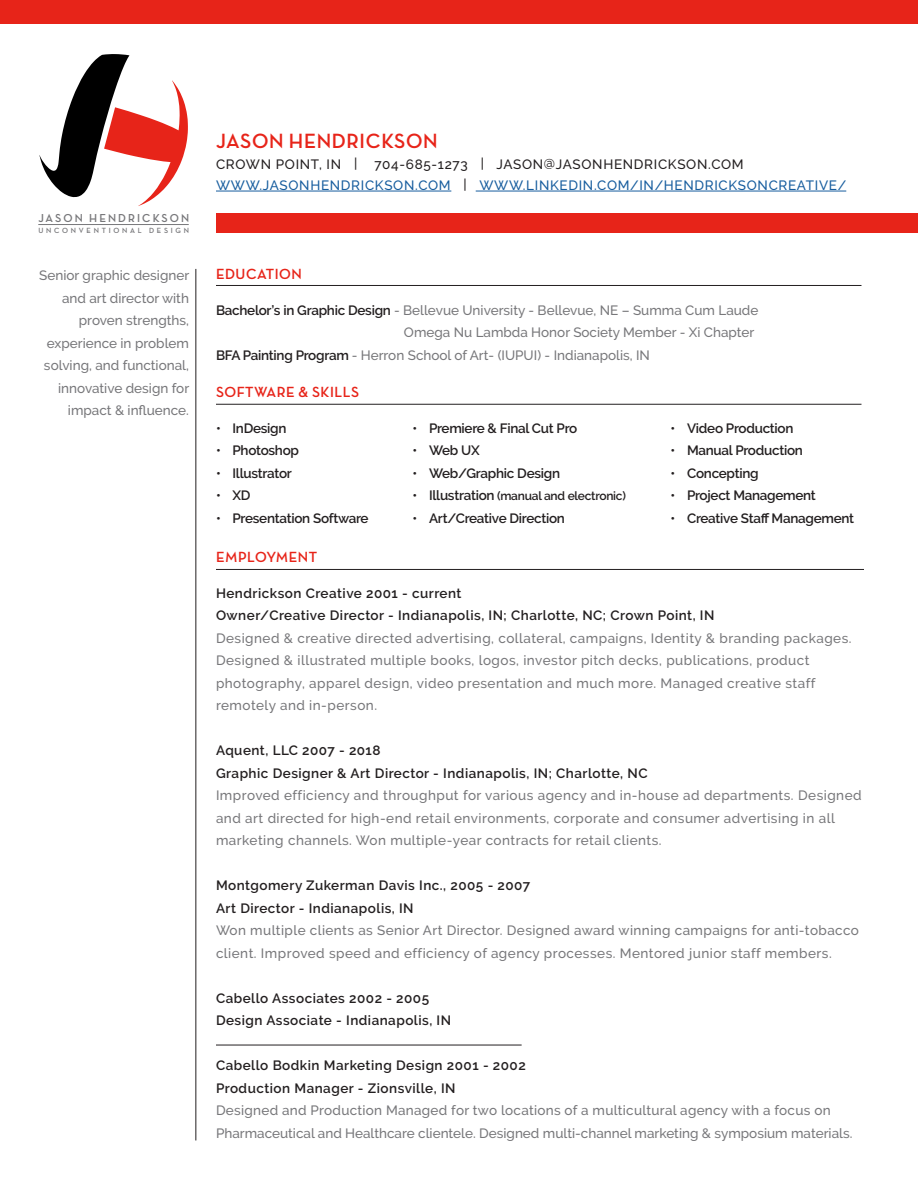
<style>
.page{position:relative;width:918px;height:1188px;background:#fff}
.page>*{position:absolute;margin:0;border:0;box-sizing:border-box;transform-origin:0 0}
.t1{font:21px "Neutraface Display Bold Alt";letter-spacing:.035em;color:#e72419}
.t2{font:15px "Neutraface Display Bold Alt";letter-spacing:.035em;color:#e72419}
.t3{font:500 13.5px/22.5px "Raleway";letter-spacing:.03em;color:#77777a}
.t4{font:500 13.5px/22.5px "Raleway";color:#77777a;text-align:right}
.t5{font:600 13.5px/22.5px "Raleway";letter-spacing:.035em;color:#231f20}
.t6{font:600 13.5px "Raleway";letter-spacing:-.02em;color:#231f20}
.t7{font:500 13.5px/21px "Raleway";letter-spacing:.05em;color:#175d9e}
.t8{font:500 13.5px "Raleway";letter-spacing:.05em;color:#231f20}
.t9{font:600 12px "Raleway";letter-spacing:-.02em;color:#231f20}
.t10{font:11.7px "Neutraface Display Bold Alt";letter-spacing:.18em;color:#77777a}
.t11{font:700 7.65px "Neutraface Display";letter-spacing:.365em;color:#77777a}
.s1{color:#231f20}
.s2{font-weight:600;color:#231f20}
.s3{font-size:13.5px}
</style>
<div class="page">
<div style="left:216px;top:213px;width:702px;height:20px;background:#e72419"></div>
<div style="left:0;top:0;width:918px;height:24px;background:#e72419"></div>
<hr style="left:216px;top:191px;width:235px;height:1px;background:#175d9e">
<hr style="left:476px;top:191px;width:370px;height:1px;background:#175d9e">
<hr style="left:216px;top:285px;width:645px;height:1px;background:#231f20">
<hr style="left:216px;top:569px;width:648px;height:1px;background:#231f20">
<hr style="left:216px;top:1045px;width:306px;height:1px;background:#231f20">
<hr style="left:216px;top:404px;width:645px;height:1px;background:#231f20">
<svg style="left:39px;top:54px;width:149px;height:152px"></svg>
<hr style="left:38px;top:224px;width:151px;height:1px;background:#77777a">
<hr style="left:195px;top:269px;width:1px;height:871px;background:#231f20">
<p class="t10" style="left:38px;top:211px;width:152px">JASON HENDRICKSON</p>
<p class="t11" style="left:38px;top:226px;width:152px">UNCONVENTIONAL DESIGN</p>
<p class="t4" style="left:39px;top:264px;width:152px">Senior graphic designer</p>
<p class="t4" style="left:62px;top:287px;width:128px">and art director with</p>
<p class="t4" style="left:79px;top:309px;width:112px">proven strengths,</p>
<p class="t4" style="left:47px;top:332px;width:144px">experience in problem</p>
<p class="t4" style="left:44px;top:354px;width:147px">solving, and functional,</p>
<p class="t4" style="left:58px;top:377px;width:133px">innovative design for</p>
<p class="t4" style="left:68px;top:399px;width:123px">impact &amp; influence.</p>
<p class="t1" style="left:216px;top:129px;width:223px">JASON HENDRICKSON</p>
<p class="t8" style="left:216px;top:156px;width:143px">CROWN POINT, IN |</p>
<p class="t7" style="left:216px;top:154px;width:632px;text-indent:158px"><span class="s1">704-685-1273 | JASON</span><sup>@</sup><span class="s1">JASONHENDRICKSON.COM<br></span>WWW.JASONHENDRICKSON.COM <span class="s1">|</span> WWW.LINKEDIN.COM/IN/HENDRICKSONCREATIVE/</p>
<p class="t2" style="left:216px;top:266px;width:87px">EDUCATION</p>
<p class="t4" style="left:216px;top:299px;width:544px"><span class="s2">Bachelor’s in Graphic Design</span> - Bellevue University - Bellevue, NE – Summa Cum Laude<br>Omega Nu Lambda Honor Society Member - Xi Chapter</p>
<p class="t4" style="left:216px;top:344px;width:436px"><span class="s2">BFA Painting Program</span> - Herron School of Art- (IUPUI) - Indianapolis, IN</p>
<p class="t2" style="left:216px;top:383px;width:145px">SOFTWARE &amp; SKILLS</p>
<p class="t6" style="left:216px;top:420px;width:72px">• InDesign</p>
<p class="t6" style="left:216px;top:443px;width:85px">• Photoshop</p>
<p class="t6" style="left:216px;top:465px;width:77px">• Illustrator</p>
<p class="t5" style="left:216px;top:485px;width:36px">• XD</p>
<p class="t6" style="left:216px;top:510px;width:154px">• Presentation Software</p>
<p class="t2" style="left:216px;top:548px;width:103px">EMPLOYMENT</p>
<p class="t6" style="left:413px;top:420px;width:166px">• Premiere &amp; Final Cut Pro</p>
<p class="t5" style="left:413px;top:440px;width:69px">• Web UX</p>
<p class="t6" style="left:413px;top:465px;width:149px">• Web/Graphic Design</p>
<p class="t9" style="left:413px;top:489px;width:215px"><span class="s3">• Illustration</span> (manual and electronic)</p>
<p class="t6" style="left:413px;top:510px;width:154px">• Art/Creative Direction</p>
<p class="t6" style="left:671px;top:420px;width:124px">• Video Production</p>
<p class="t6" style="left:671px;top:443px;width:134px">• Manual Production</p>
<p class="t6" style="left:671px;top:465px;width:90px">• Concepting</p>
<p class="t6" style="left:671px;top:488px;width:147px">• Project Management</p>
<p class="t6" style="left:671px;top:510px;width:185px">• Creative Staff Management</p>
<p class="t5" style="left:216px;top:582px;width:500px">Hendrickson Creative 2001 - current<br>Owner/Creative Director - Indianapolis, IN; Charlotte, NC; Crown Point, IN</p>
<p class="t3" style="left:216px;top:627px;width:637px">Designed &amp; creative directed advertising, collateral, campaigns, Identity &amp; branding packages.<br>Designed &amp; illustrated multiple books, logos, investor pitch decks, publications, product photography, apparel design, video presentation and much more. Managed creative staff remotely and in-person.</p>
<p class="t5" style="left:216px;top:739px;width:166px">Aquent, LLC 2007 - 2018</p>
<p class="t5" style="left:216px;top:762px;width:433px">Graphic Designer &amp; Art Director - Indianapolis, IN; Charlotte, NC</p>
<p class="t3" style="left:216px;top:784px;width:647px">Improved efficiency and throughput for various agency and in-house ad departments. Designed and art directed for high-end retail environments, corporate and consumer advertising in all marketing channels. Won multiple-year contracts for retail clients.</p>
<p class="t5" style="left:216px;top:874px;width:316px">Montgomery Zukerman Davis Inc., 2005 - 2007</p>
<p class="t5" style="left:216px;top:897px;width:199px">Art Director - Indianapolis, IN</p>
<p class="t3" style="left:216px;top:919px;width:644px">Won multiple clients as Senior Art Director. Designed award winning campaigns for anti-tobacco client. Improved speed and efficiency of agency processes. Mentored junior staff members.</p>
<p class="t5" style="left:216px;top:987px;width:215px">Cabello Associates 2002 - 2005</p>
<p class="t5" style="left:216px;top:1009px;width:237px">Design Associate - Indianapolis, IN</p>
<p class="t5" style="left:216px;top:1054px;width:311px">Cabello Bodkin Marketing Design 2001 - 2002</p>
<p class="t5" style="left:216px;top:1077px;width:241px">Production Manager - Zionsville, IN</p>
<p class="t4" style="left:216px;top:1099px;width:638px;text-align:left">Designed and Production Managed for two locations of a multicultural agency with a focus on<br>Pharmaceutical and Healthcare clientele. Designed multi-channel marketing &amp; symposium materials.</p>
</div>
